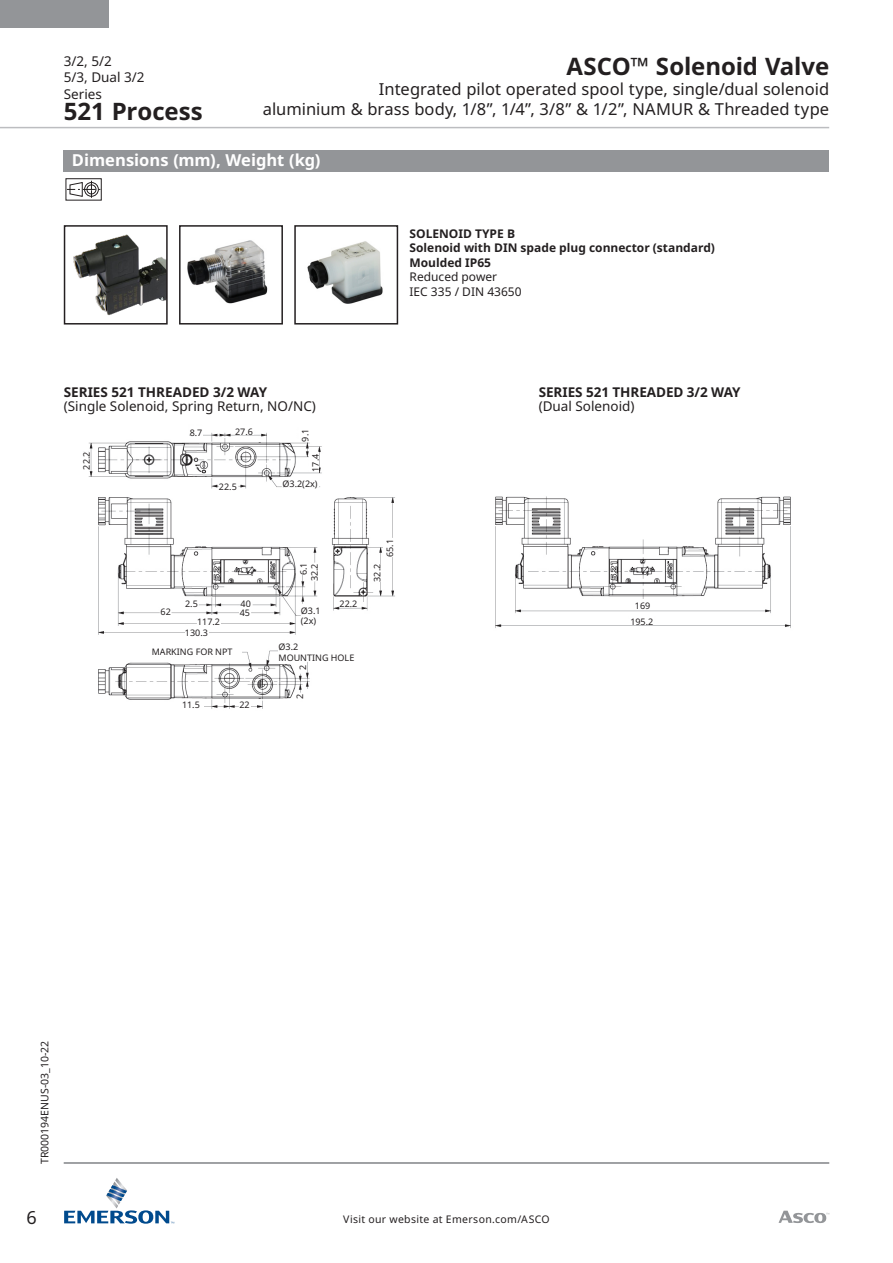
<style>
.page{position:relative;width:893px;height:1263px;background:#fff}
.page>*{position:absolute;margin:0;border:0;box-sizing:border-box;transform-origin:0 0}
.t1{font:700 24px "Noto Sans";letter-spacing:-.005em;color:#231f20}
.t2{font:18px "Noto Sans";color:#231f20}
.t3{font:16.5px/19.8px "Noto Sans";color:#231f20;text-align:right}
.Dimensions_Header{font:700 16.5px "Noto Sans";color:#fff}
.t4{font:13.5px/16.2px "Noto Sans";color:#231f20}
.t5{font:700 13.5px "Noto Sans";letter-spacing:-.005em;color:#231f20}
.t6{font:700 12px "Noto Sans";color:#231f20}
.t7{font:12px "Noto Sans";color:#231f20}
.t8{font:10.5px "Noto Sans";letter-spacing:.025em;color:#231f20}
.t9{font:10.5px "Noto Sans";color:#231f20}
.t10{font:9px "Noto Sans";color:#231f20}
</style>
<div class="page">
<hr style="left:64px;top:1162px;width:765px;height:2px;background:#939598">
<hr style="left:0;top:127px;width:829px;height:1px;background:#bcbdc0">
<div style="left:0;top:0;width:109px;height:27px;background:#939598"></div>
<svg style="left:779px;top:1211px;width:50px;height:12px"></svg>
<svg style="left:64px;top:1178px;width:110px;height:46px"></svg>
<div style="left:64px;top:150px;width:765px;height:21px;background:#939598"></div>
<svg style="left:67px;top:181px;width:33px;height:17px"></svg>
<img style="left:88px;top:432px;width:703px;height:277px">
<div style="left:190px;top:426px;width:12px;height:10px;background:#fff"></div>
<div style="left:235px;top:425px;width:19px;height:10px;background:#fff"></div>
<div style="left:283px;top:477px;width:36px;height:10px;background:#fff"></div>
<div style="left:301px;top:604px;width:26px;height:23px;background:#fff"></div>
<div style="left:219px;top:481px;width:19px;height:9px;background:#fff"></div>
<div style="left:340px;top:597px;width:21px;height:10px;background:#fff"></div>
<div style="left:185px;top:626px;width:24px;height:10px;background:#fff"></div>
<div style="left:635px;top:600px;width:15px;height:9px;background:#fff"></div>
<div style="left:630px;top:615px;width:24px;height:9px;background:#fff"></div>
<div style="left:182px;top:699px;width:22px;height:9px;background:#fff"></div>
<div style="left:239px;top:699px;width:11px;height:9px;background:#fff"></div>
<div style="left:197px;top:616px;width:24px;height:9px;background:#fff"></div>
<div style="left:148px;top:645px;width:85px;height:10px;background:#fff"></div>
<div style="left:279px;top:641px;width:80px;height:20px;background:#fff"></div>
<div style="left:161px;top:605px;width:10px;height:10px;background:#fff"></div>
<div style="left:185px;top:597px;width:13px;height:10px;background:#fff"></div>
<div style="left:240px;top:597px;width:11px;height:10px;background:#fff"></div>
<div style="left:239px;top:607px;width:12px;height:9px;background:#fff"></div>
<div style="left:80px;top:452px;width:10px;height:18px;background:#fff"></div>
<div style="left:299px;top:427px;width:9px;height:14px;background:#fff"></div>
<div style="left:309px;top:452px;width:10px;height:20px;background:#fff"></div>
<div style="left:297px;top:553px;width:13px;height:22px;background:#fff"></div>
<div style="left:308px;top:563px;width:10px;height:18px;background:#fff"></div>
<div style="left:297px;top:661px;width:9px;height:9px;background:#fff"></div>
<div style="left:294px;top:693px;width:9px;height:6px;background:#fff"></div>
<div style="left:383px;top:538px;width:10px;height:19px;background:#fff"></div>
<div style="left:371px;top:564px;width:9px;height:18px;background:#fff"></div>
<img style="left:73px;top:234px;width:92px;height:81px">
<div style="left:64px;top:225px;width:104px;height:100px;border:2px solid #231f20"></div>
<div style="left:294px;top:225px;width:104px;height:100px;border:2px solid #231f20"></div>
<img style="left:307px;top:241px;width:76px;height:63px">
<div style="left:179px;top:225px;width:104px;height:100px;border:2px solid #231f20"></div>
<img style="left:181px;top:239px;width:87px;height:69px">
<h3 class="t4" style="left:64px;top:53px;width:82px">3/2, 5/2<br>5/3, Dual 3/2<br>Series</h3>
<h1 class="t1" style="left:64px;top:97px;width:140px">521 Process</h1>
<h1 class="t1" style="left:566px;top:53px;width:264px">ASCO™ Solenoid Valve</h1>
<h3 class="t3" style="left:263px;top:79px;width:568px">Integrated pilot operated spool type, single/dual solenoid<br>aluminium &amp; brass body, 1/8”, 1/4”, 3/8” &amp; 1/2”, NAMUR &amp; Threaded type</h3>
<p class="Dimensions_Header" style="left:72px;top:151px;width:250px">Dimensions (mm), Weight (kg)</p>
<p class="t6" style="left:410px;top:227px;width:107px">SOLENOID TYPE B</p>
<p class="t6" style="left:410px;top:241px;width:307px">Solenoid with DIN spade plug connector (standard)</p>
<p class="t6" style="left:410px;top:256px;width:83px">Moulded IP65</p>
<p class="t7" style="left:410px;top:270px;width:89px">Reduced power</p>
<p class="t7" style="left:410px;top:284px;width:114px">IEC 335 / DIN 43650</p>
<p class="t5" style="left:64px;top:385px;width:205px">SERIES 521 THREADED 3/2 WAY</p>
<p class="t4" style="left:64px;top:398px;width:254px">(Single Solenoid, Spring Return, NO/NC)</p>
<p class="t10" style="left:81px;top:470px;width:19px;rotate:-90deg">22.2</p>
<p class="t10" style="left:190px;top:427px;width:14px">8.7</p>
<p class="t10" style="left:235px;top:427px;width:19px">27.6</p>
<p class="t10" style="left:219px;top:482px;width:19px">22.5</p>
<p class="t10" style="left:300px;top:441px;width:14px;rotate:-90deg">9.1</p>
<p class="t10" style="left:311px;top:472px;width:19px;rotate:-90deg">17.4</p>
<p class="t10" style="left:283px;top:479px;width:37px">Ø3.2(2x)</p>
<p class="t10" style="left:161px;top:607px;width:12px">62</p>
<p class="t10" style="left:185px;top:598px;width:14px">2.5</p>
<p class="t10" style="left:241px;top:598px;width:12px">40</p>
<p class="t10" style="left:240px;top:608px;width:12px">45</p>
<p class="t10" style="left:197px;top:617px;width:25px">117.2</p>
<p class="t10" style="left:152px;top:646px;width:82px">MARKING FOR NPT</p>
<p class="t10" style="left:185px;top:627px;width:25px">130.3</p>
<p class="t10" style="left:182px;top:700px;width:19px">11.5</p>
<p class="t10" style="left:239px;top:700px;width:12px">22</p>
<p class="t10" style="left:299px;top:575px;width:14px;rotate:-90deg">6.1</p>
<p class="t10" style="left:309px;top:581px;width:19px;rotate:-90deg">32.2</p>
<p class="t10" style="left:301px;top:605px;width:21px">Ø3.1</p>
<p class="t10" style="left:301px;top:616px;width:17px">(2x)</p>
<p class="t10" style="left:340px;top:598px;width:19px">22.2</p>
<p class="t10" style="left:279px;top:642px;width:21px">Ø3.2</p>
<p class="t10" style="left:279px;top:652px;width:77px">MOUNTING HOLE</p>
<p class="t10" style="left:298px;top:670px;width:7px;rotate:-90deg">2</p>
<p class="t10" style="left:295px;top:699px;width:7px;rotate:-90deg">2</p>
<p class="t10" style="left:385px;top:557px;width:19px;rotate:-90deg">65.1</p>
<p class="t10" style="left:372px;top:582px;width:19px;rotate:-90deg">32.2</p>
<p class="t5" style="left:539px;top:385px;width:203px">SERIES 521 THREADED 3/2 WAY</p>
<p class="t4" style="left:539px;top:398px;width:97px">(Dual Solenoid)</p>
<p class="t10" style="left:635px;top:601px;width:17px">169</p>
<p class="t10" style="left:630px;top:616px;width:25px">195.2</p>
<p class="t9" style="left:39px;top:1164px;width:125px;rotate:-90deg">TR000194ENUS-03_10-22</p>
<h2 class="t2" style="left:27px;top:1207px;width:12px">6</h2>
<p class="t8" style="left:343px;top:1213px;width:208px">Visit our website at Emerson.com/ASCO</p>
</div>
